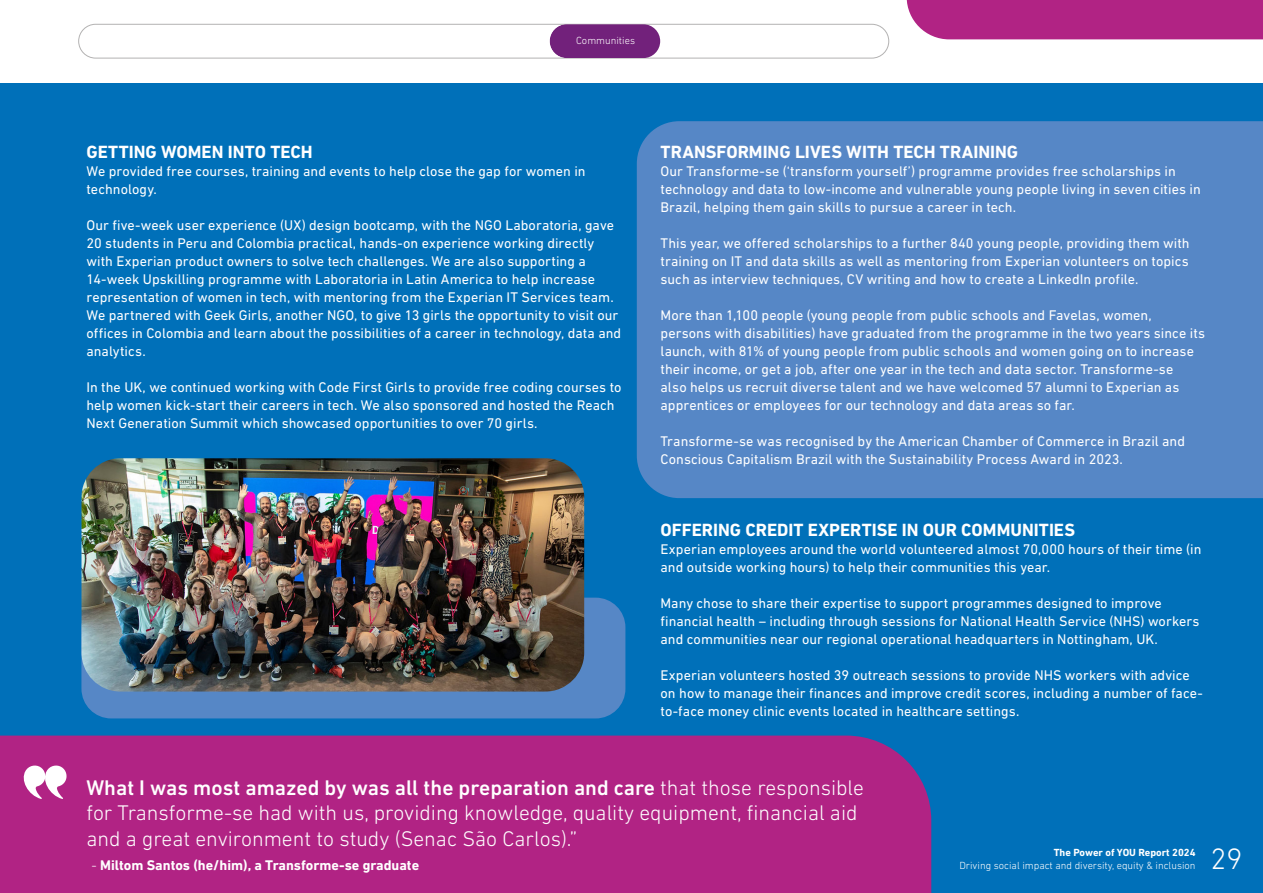
<style>
.page{position:relative;width:1263px;height:893px;background:#0070b9}
.page>*{position:absolute;margin:0;border:0;box-sizing:border-box;transform-origin:0 0}
.Annotation_7_9{font:300 30px "DIN Next LT Pro";color:#fff}
.t1{font:300 21.6px/25.8px "DIN Next LT Pro";color:#fff}
.Title_subheading_18{font:700 18px "DIN Next LT Pro";color:#fff}
.Title_subheading_18-2{font:14.25px/18px "DIN Next LT Pro";letter-spacing:.005em;color:#fff}
.t2{font:700 14.25px "DIN Next LT Pro";color:#fff}
.Annotation_7_9-2{font:300 10.5px/13.5px "DIN Next LT Pro";color:#fff;text-align:right}
.Sub_Heading_14_17{font:300 10.5px "DIN Next LT Pro";color:#fff}
.s1{font-weight:500}
.s2{font-weight:300}
.s3{font-weight:700}
</style>
<div class="page">
<div style="left:637px;top:121px;width:626px;height:377px;background:#5687c6"></div>
<div style="left:0;top:0;width:1263px;height:82px;background:#fff"></div>
<div style="left:0;top:736px;width:931px;height:157px;background:#b12384"></div>
<svg style="left:20px;top:764px;width:48px;height:35px;background:#da99c5"></svg>
<div style="left:907px;top:0;width:356px;height:39px;background:#b12384"></div>
<div style="left:81px;top:598px;width:544px;height:120px;background:#5687c6;border-radius:30px"></div>
<img style="left:82px;top:458px;width:502px;height:234px">
<div style="left:78px;top:24px;width:811px;height:34px;border:1px solid #b3b2b2;border-radius:17px"></div>
<svg style="left:550px;top:24px;width:110px;height:34px;background:#7b2f83"></svg>
<p class="Sub_Heading_14_17" style="left:576px;top:35px;width:60px">Communities</p>
<p class="Title_subheading_18" style="left:86px;top:141px;width:228px">GETTING WOMEN INTO TECH</p>
<p class="Title_subheading_18-2" style="left:86px;top:162px;width:501px">We provided free courses, training and events to help close the gap for women in technology.</p>
<p class="Title_subheading_18-2" style="left:86px;top:216px;width:529px">Our five-week user experience (UX) design bootcamp, with the NGO Laboratoria, gave 20 students in Peru and Colombia practical, hands-on experience working directly with Experian product owners to solve tech challenges. We are also supporting a 14-week Upskilling programme with Laboratoria in Latin America to help increase representation of women in tech, with mentoring from the Experian IT Services team.</p>
<p class="Title_subheading_18-2" style="left:86px;top:306px;width:536px">We partnered with Geek Girls, another NGO, to give 13 girls the opportunity to visit our offices in Colombia and learn about the possibilities of a career in technology, data and analytics.</p>
<p class="Title_subheading_18-2" style="left:86px;top:378px;width:537px">In the UK, we continued working with Code First Girls to provide free coding courses to help women kick-start their careers in tech. We also sponsored and hosted the Reach<br>Next Generation Summit which showcased opportunities to over 70 girls.</p>
<p class="Title_subheading_18" style="left:660px;top:141px;width:359px">TRANSFORMING LIVES WITH TECH TRAINING</p>
<p class="Title_subheading_18-2" style="left:660px;top:162px;width:542px">Our Transforme-se (‘transform yourself’) programme provides free scholarships in technology and data to low-income and vulnerable young people living in seven cities in<br>Brazil, helping them gain skills to pursue a career in tech.</p>
<p class="Title_subheading_18-2" style="left:660px;top:234px;width:531px;text-align:justify">This year, we offered scholarships to a further 840 young people, providing them with training on IT and data skills as well as mentoring from Experian volunteers on topics such as interview techniques, CV writing and how to create a LinkedIn profile.</p>
<p class="Title_subheading_18-2" style="left:660px;top:306px;width:546px">More than 1,100 people (young people from public schools and Favelas, women, persons with disabilities) have graduated from the programme in the two years since its launch, with 81% of young people from public schools and women going on to increase their income, or get a job, after one year in the tech and data sector. Transforme-se<br>also helps us recruit diverse talent and we have welcomed 57 alumni to Experian as apprentices or employees for our technology and data areas so far.</p>
<p class="Title_subheading_18-2" style="left:660px;top:432px;width:526px">Transforme-se was recognised by the American Chamber of Commerce in Brazil and<br>Conscious Capitalism Brazil with the Sustainability Process Award in 2023.</p>
<p class="Title_subheading_18" style="left:660px;top:519px;width:416px">OFFERING CREDIT EXPERTISE IN OUR COMMUNITIES</p>
<p class="Title_subheading_18-2" style="left:660px;top:540px;width:542px">Experian employees around the world volunteered almost 70,000 hours of their time (in and outside working hours) to help their communities this year.</p>
<p class="Title_subheading_18-2" style="left:660px;top:594px;width:540px">Many chose to share their expertise to support programmes designed to improve financial health – including through sessions for National Health Service (NHS) workers and communities near our regional operational headquarters in Nottingham, UK.</p>
<p class="Title_subheading_18-2" style="left:660px;top:666px;width:544px">Experian volunteers hosted 39 outreach sessions to provide NHS workers with advice on how to manage their finances and improve credit scores, including a number of face&shy;to-face money clinic events located in healthcare settings.</p>
<p class="t1" style="left:86px;top:774px;width:779px"><span class="s1">What I was most amazed by was all the preparation and care</span> that those responsible for Transforme-se had with us, providing knowledge, quality equipment, financial aid and a great environment to study (Senac São Carlos).”</p>
<p class="t2" style="left:91px;top:857px;width:329px"><span class="s2">-</span> Miltom Santos (he/him), a Transforme-se graduate</p>
<p class="Annotation_7_9-2" style="left:959px;top:845px;width:238px"><span class="s3">The Power of YOU Report 2024<br></span>Driving social impact and diversity, equity &amp; inclusion</p>
<p class="Annotation_7_9" style="left:1210px;top:841px;width:33px">29</p>
</div>
